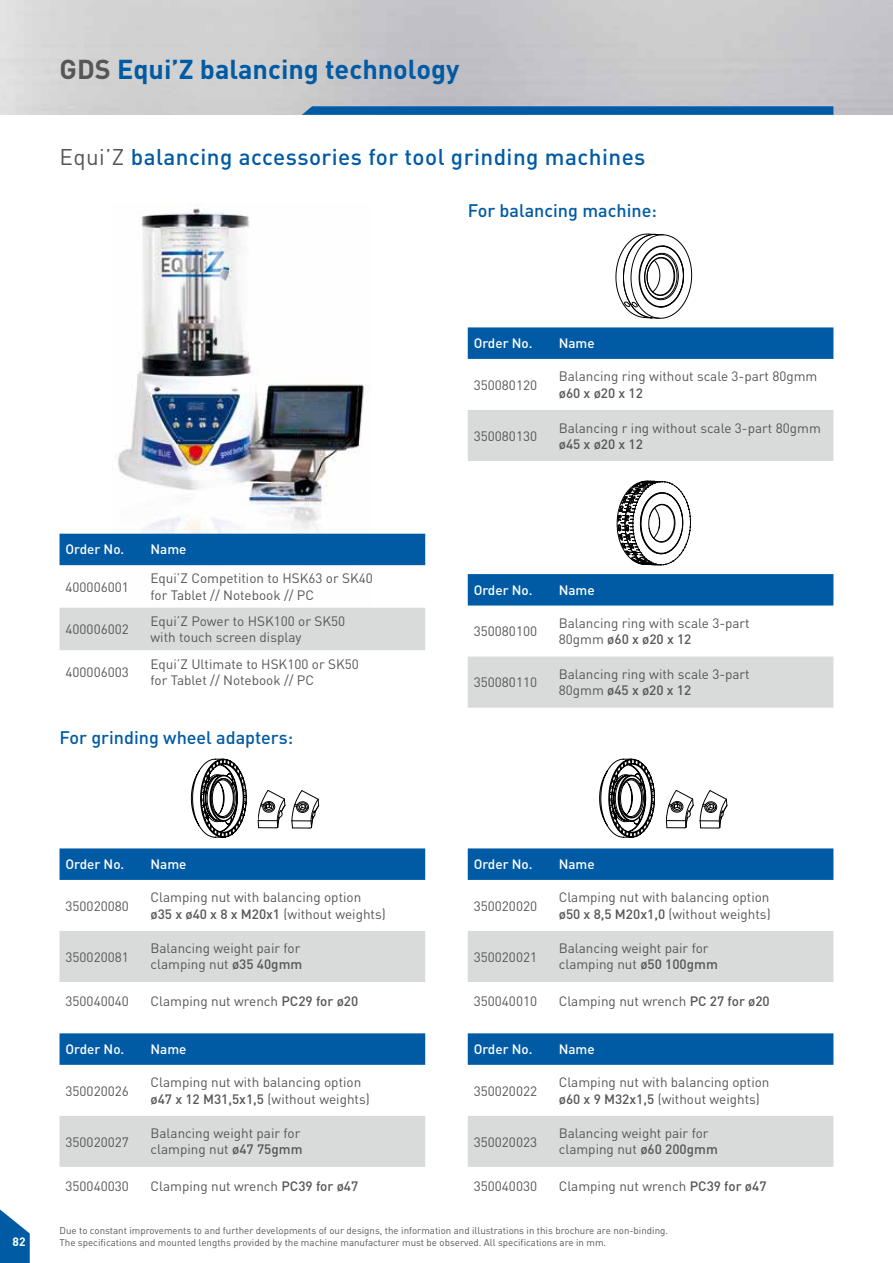
<style>
.page{position:relative;width:893px;height:1263px;background:#fff}
.page>*{position:absolute;margin:0;border:0;box-sizing:border-box;transform-origin:0 0}
.t1{font:700 27px "DIN Pro";color:#005ba4}
.t2{font:500 22.5px "DIN Pro";letter-spacing:.02em;color:#005ba4}
.t3{font:500 18px "DIN Pro";color:#005ba4}
.t4{font:13.5px/16.2px "DIN Pro";color:#565655}
.t5{font:13.5px/16.2px "DIN Pro";color:#565655}
.t6{font:500 13.5px "DIN Pro";color:#fff}
.t7{font:500 13.5px "DIN Pro";color:#565655}
.t8{font:700 12px "DIN Pro";color:#fff}
.t9{font:9.75px/11.7px "DIN Pro";color:#565655}
.s1{color:#565655}
.s2{font-weight:400;color:#565655}
.s3{font-weight:500}
.s4{font-style:inherit}
</style>
<div class="page">
<img style="left:112px;top:208px;width:259px;height:400px">
<img style="left:0;top:0;width:893px;height:115px">
<svg style="left:302px;top:106px;width:531px;height:9px;background:#0c61a6"></svg>
<svg style="left:0;top:1209px;width:30px;height:54px"></svg>
<div style="left:60px;top:1033px;width:365px;height:32px;background:#005ba4"></div>
<div style="left:60px;top:1116px;width:365px;height:51px;background:#d9dada"></div>
<div style="left:468px;top:848px;width:365px;height:32px;background:#005ba4"></div>
<div style="left:468px;top:931px;width:365px;height:51px;background:#d9dada"></div>
<div style="left:60px;top:848px;width:365px;height:32px;background:#005ba4"></div>
<div style="left:60px;top:931px;width:365px;height:51px;background:#d9dada"></div>
<div style="left:468px;top:327px;width:365px;height:32px;background:#005ba4"></div>
<div style="left:468px;top:410px;width:365px;height:51px;background:#d9dada"></div>
<div style="left:468px;top:1033px;width:365px;height:32px;background:#005ba4"></div>
<div style="left:468px;top:1116px;width:365px;height:51px;background:#d9dada"></div>
<div style="left:468px;top:574px;width:365px;height:31px;background:#005ba4"></div>
<div style="left:468px;top:657px;width:365px;height:51px;background:#d9dada"></div>
<svg style="left:616px;top:234px;width:76px;height:85px"></svg>
<svg style="left:599px;top:759px;width:56px;height:78px"></svg>
<svg style="left:666px;top:790px;width:28px;height:38px"></svg>
<svg style="left:700px;top:790px;width:28px;height:39px"></svg>
<svg style="left:191px;top:759px;width:56px;height:78px"></svg>
<svg style="left:258px;top:790px;width:28px;height:38px"></svg>
<svg style="left:292px;top:790px;width:27px;height:39px"></svg>
<svg style="left:617px;top:481px;width:74px;height:85px"></svg>
<div style="left:60px;top:534px;width:365px;height:31px;background:#005ba4"></div>
<div style="left:60px;top:608px;width:365px;height:42px;background:#d9dada"></div>
<h1 class="t1" style="left:60px;top:46px;width:401px"><span class="s1">GDS</span> Equi’Z balancing technology</h1>
<h2 class="t2" style="left:60px;top:139px;width:587px"><span class="s2">Equi’Z</span> balancing accessories for tool grinding machines</h2>
<h3 class="t3" style="left:468px;top:196px;width:191px">For balancing machine:</h3>
<p class="t6" style="left:474px;top:332px;width:60px">Order No.</p>
<p class="t6" style="left:559px;top:332px;width:38px">Name</p>
<p class="t5" style="left:474px;top:376px;width:65px">350080120</p>
<p class="t5" style="left:559px;top:368px;width:260px">Balancing ring without scale 3-part 80gmm</p>
<p class="t7" style="left:559px;top:382px;width:86px">ø60 x ø20 x 12</p>
<p class="t6" style="left:65px;top:538px;width:60px">Order No.</p>
<p class="t6" style="left:151px;top:538px;width:38px">Name</p>
<p class="t5" style="left:65px;top:578px;width:65px">400006001</p>
<p class="t5" style="left:151px;top:570px;width:224px">Equi’Z Competition to HSK63 or SK40 for Tablet // Notebook // PC</p>
<p class="t5" style="left:65px;top:620px;width:65px">400006002</p>
<p class="t5" style="left:151px;top:612px;width:196px">Equi’Z Power to HSK100 or SK50 with touch screen display</p>
<p class="t5" style="left:65px;top:663px;width:65px">400006003</p>
<p class="t5" style="left:151px;top:655px;width:210px">Equi’Z Ultimate to HSK100 or SK50 for Tablet // Notebook // PC</p>
<h3 class="t3" style="left:60px;top:723px;width:235px">For grinding wheel adapters:</h3>
<p class="t6" style="left:65px;top:853px;width:60px">Order No.</p>
<p class="t6" style="left:151px;top:853px;width:38px">Name</p>
<p class="t5" style="left:65px;top:897px;width:65px">350020080</p>
<p class="t4" style="left:151px;top:888px;width:237px">Clamping nut with balancing option <span class="s3">ø35 x ø40 x 8 x M20x1</span> <span class="s4">(without weights)</span></p>
<p class="t5" style="left:65px;top:948px;width:65px">350020081</p>
<p class="t4" style="left:151px;top:939px;width:153px">Balancing weight pair for clamping nut <span class="s3">ø35 40gmm</span></p>
<p class="t5" style="left:65px;top:993px;width:65px">350040040</p>
<p class="t4" style="left:151px;top:991px;width:209px">Clamping nut wrench <span class="s3">PC29 for ø20</span></p>
<p class="t6" style="left:65px;top:1038px;width:60px">Order No.</p>
<p class="t6" style="left:151px;top:1038px;width:38px">Name</p>
<p class="t5" style="left:65px;top:1082px;width:65px">350020026</p>
<p class="t4" style="left:151px;top:1073px;width:221px">Clamping nut with balancing option <span class="s3">ø47 x 12 M31,5x1,5</span> <span class="s4">(without weights)</span></p>
<p class="t5" style="left:65px;top:1133px;width:65px">350020027</p>
<p class="t4" style="left:151px;top:1124px;width:153px">Balancing weight pair for clamping nut <span class="s3">ø47 75gmm</span></p>
<p class="t5" style="left:65px;top:1178px;width:65px">350040030</p>
<p class="t4" style="left:151px;top:1176px;width:209px">Clamping nut wrench <span class="s3">PC39 for ø47</span></p>
<p class="t5" style="left:474px;top:427px;width:65px">350080130</p>
<p class="t5" style="left:559px;top:419px;width:264px">Balancing r ing without scale 3-part 80gmm</p>
<p class="t7" style="left:559px;top:433px;width:86px">ø45 x ø20 x 12</p>
<p class="t6" style="left:474px;top:579px;width:60px">Order No.</p>
<p class="t6" style="left:559px;top:579px;width:38px">Name</p>
<p class="t5" style="left:474px;top:623px;width:65px">350080100</p>
<p class="t5" style="left:559px;top:615px;width:192px">Balancing ring with scale 3-part<br>80gmm <span class="s3">ø60 x ø20 x 12</span></p>
<p class="t5" style="left:474px;top:674px;width:65px">350080110</p>
<p class="t5" style="left:559px;top:666px;width:192px">Balancing ring with scale 3-part<br>80gmm <span class="s3">ø45 x ø20 x 12</span></p>
<p class="t6" style="left:474px;top:853px;width:60px">Order No.</p>
<p class="t6" style="left:559px;top:853px;width:38px">Name</p>
<p class="t5" style="left:474px;top:897px;width:65px">350020020</p>
<p class="t4" style="left:559px;top:888px;width:213px">Clamping nut with balancing option <span class="s3">ø50 x 8,5 M20x1,0</span> <span class="s4">(without weights)</span></p>
<p class="t5" style="left:474px;top:948px;width:65px">350020021</p>
<p class="t4" style="left:559px;top:939px;width:161px">Balancing weight pair for clamping nut <span class="s3">ø50 100gmm</span></p>
<p class="t5" style="left:474px;top:993px;width:65px">350040010</p>
<p class="t4" style="left:559px;top:991px;width:213px">Clamping nut wrench <span class="s3">PC 27 for ø20</span></p>
<p class="t6" style="left:474px;top:1038px;width:60px">Order No.</p>
<p class="t6" style="left:559px;top:1038px;width:38px">Name</p>
<p class="t5" style="left:474px;top:1082px;width:65px">350020022</p>
<p class="t4" style="left:559px;top:1073px;width:212px">Clamping nut with balancing option <span class="s3">ø60 x 9 M32x1,5</span> <span class="s4">(without weights)</span></p>
<p class="t5" style="left:474px;top:1133px;width:65px">350020023</p>
<p class="t4" style="left:559px;top:1124px;width:161px">Balancing weight pair for clamping nut <span class="s3">ø60 200gmm</span></p>
<p class="t5" style="left:474px;top:1178px;width:65px">350040030</p>
<p class="t4" style="left:559px;top:1176px;width:209px">Clamping nut wrench <span class="s3">PC39 for ø47</span></p>
<p class="t8" style="left:13px;top:1232px;width:15px">82</p>
<p class="t9" style="left:60px;top:1224px;width:610px">Due to constant improvements to and further developments of our designs, the information and illustrations in this brochure are non-binding.<br>The specifications and mounted lengths provided by the machine manufacturer must be observed. All specifications are in mm.</p>
</div>
